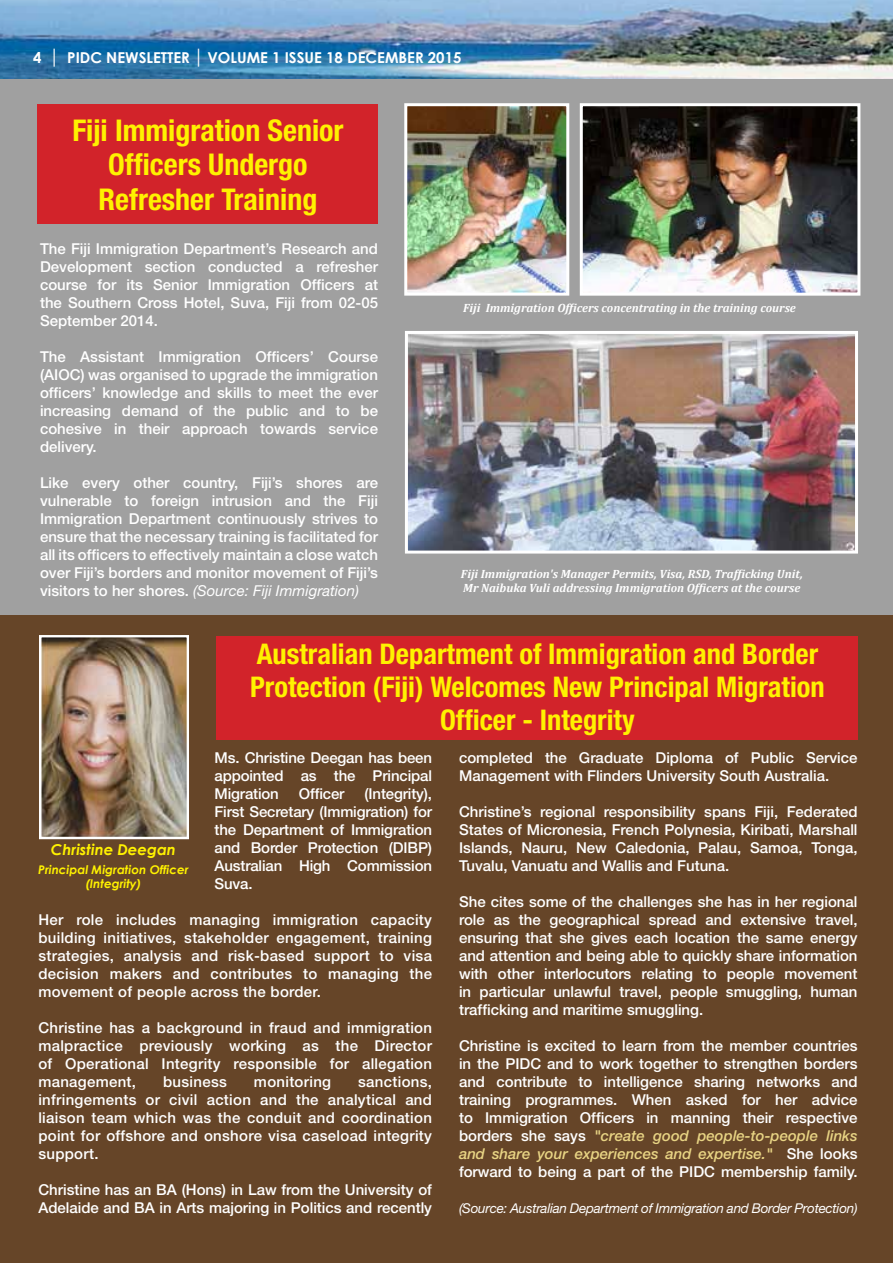
<style>
.page{position:relative;width:893px;height:1263px;background:#fff}
.page>*{position:absolute;margin:0;border:0;box-sizing:border-box;transform-origin:0 0}
.t1{font:700 condensed 30px/34.5px "Helvetica Neue";color:#fff200;text-align:center}
.t2{font:700 condensed 28.5px/33px "Helvetica Neue";color:#fff200;text-align:center}
.t3{font:500 15px/18px "Helvetica Neue";color:#fff;text-align:justify}
.t4{font:700 15px "Century Gothic";color:#fff}
.t5{font:500 15px "Helvetica Neue";letter-spacing:.02em;color:#fff}
.t6{font:italic 700 15px "Century Gothic";color:#fff200}
.t7{font:italic 13.5px "Helvetica Neue";letter-spacing:-.02em;color:#fff}
.t8{font:italic 700 12px/14.4px "Cambria";color:#fff}
.t9{font:italic 700 12px/14.4px "Century Gothic";color:#fff200;text-align:center}
.s1{font-size:19.5px}
.s2{font-weight:400;font-style:italic}
.s3{font-style:italic;color:#e8d484}
</style>
<div class="page">
<img style="left:0;top:0;width:893px;height:80px">
<div style="left:0;top:80px;width:893px;height:536px;background:#a0a0a0"></div>
<hr style="left:892px;top:81px;width:1px;height:1182px;background:#f4d6c9">
<div style="left:0;top:616px;width:893px;height:647px;background:#664528"></div>
<div style="left:38px;top:104px;width:340px;height:119px;background:#d2232a"></div>
<div style="left:216px;top:636px;width:641px;height:103px;background:#d2232a"></div>
<img style="left:409px;top:335px;width:445px;height:215px">
<div style="left:405px;top:331px;width:453px;height:223px;border:3px solid #fff"></div>
<img style="left:408px;top:107px;width:157px;height:185px">
<div style="left:404px;top:103px;width:165px;height:193px;border:3px solid #fff"></div>
<img style="left:584px;top:107px;width:272px;height:185px">
<div style="left:580px;top:103px;width:280px;height:193px;border:3px solid #fff"></div>
<img style="left:42px;top:638px;width:144px;height:198px">
<div style="left:39px;top:635px;width:150px;height:204px;border:2px solid #fff"></div>
<hr style="left:892px;top:80px;width:1px;height:56px;background:#d2232a">
<p class="t4" style="left:33px;top:46px;width:430px">4 <span class="s1">|</span> PIDC NEWSLETTER <span class="s1">|</span> VOLUME 1 ISSUE 18 DECEMBER 2015</p>
<h1 class="t1" style="left:72px;top:112px;width:273px">Fiji Immigration Senior<br>Officers Undergo<br>Refresher Training</h1>
<p class="t3" style="left:40px;top:239px;width:339px">The Fiji Immigration Department’s Research and Development section conducted a refresher course for its Senior Immigration Officers at the Southern Cross Hotel, Suva, Fiji from 02-05<br>September 2014.</p>
<p class="t3" style="left:40px;top:347px;width:339px">The Assistant Immigration Officers’ Course (AIOC) was organised to upgrade the immigration officers’ knowledge and skills to meet the ever increasing demand of the public and to be cohesive in their approach towards service delivery.</p>
<p class="t3" style="left:40px;top:473px;width:339px">Like every other country, Fiji’s shores are vulnerable to foreign intrusion and the Fiji Immigration Department continuously strives to ensure that the necessary training is facilitated for all its officers to effectively maintain a close watch over Fiji’s borders and monitor movement of Fiji’s visitors to her shores. <span class="s2">(Source: Fiji Immigration)</span></p>
<p class="t8" style="left:463px;top:300px;width:334px">Fiji Immigration Officers concentrating in the training course</p>
<p class="t8" style="left:461px;top:566px;width:343px">Fiji Immigration's Manager Permits, Visa, RSD, Trafficking Unit,<br>Mr Naibuka Vuli addressing Immigration Officers at the course</p>
<h2 class="t2" style="left:250px;top:637px;width:576px">Australian Department of Immigration and Border<br>Protection (Fiji) Welcomes New Principal Migration<br>Officer - Integrity</h2>
<p class="t3" style="left:215px;top:748px;width:219px">Ms. Christine Deegan has been appointed as the Principal Migration</p>
<p class="t3" style="left:215px;top:784px;width:219px;text-indent:150px">(Integrity), First Secretary (Immigration) for the Department of Immigration and Border Protection (DIBP)<br>Australian High Commission Suva.</p>
<p class="t3" style="left:38px;top:910px;width:395px">Her role includes managing immigration capacity building initiatives, stakeholder engagement, training strategies, analysis and risk-based support to visa decision makers and contributes to managing the movement of people across the border.</p>
<p class="t3" style="left:38px;top:1018px;width:395px">Christine has a background in fraud and immigration malpractice previously working as the Director of Operational Integrity responsible for allegation management,</p>
<p class="t3" style="left:299px;top:784px;width:47px">Officer</p>
<p class="t6" style="left:51px;top:838px;width:127px">Christine Deegan</p>
<p class="t9" style="left:38px;top:862px;width:152px">Principal Migration Officer (Integrity)</p>
<p class="t3" style="left:38px;top:1072px;width:395px;text-indent:320px">sanctions, infringements or civil action and the analytical and liaison team which was the conduit and coordination point for offshore and onshore visa caseload integrity support.</p>
<p class="t3" style="left:38px;top:1180px;width:395px">Christine has an BA (Hons) in Law from the University of<br>Adelaide and BA in Arts majoring in Politics and recently</p>
<p class="t5" style="left:163px;top:1073px;width:65px">business</p>
<p class="t5" style="left:254px;top:1073px;width:79px">monitoring</p>
<p class="t3" style="left:459px;top:748px;width:400px">completed the Graduate Diploma of Public Service<br>Management with Flinders University South Australia.</p>
<p class="t3" style="left:459px;top:802px;width:400px">Christine’s regional responsibility spans Fiji, Federated States of Micronesia, French Polynesia, Kiribati, Marshall Islands, Nauru, New Caledonia, Palau, Samoa, Tonga, Tuvalu, Vanuatu and Wallis and Futuna.</p>
<p class="t3" style="left:459px;top:892px;width:400px">She cites some of the challenges she has in her regional role as the geographical spread and extensive travel, ensuring that she gives each location the same energy and attention and being able to quickly share information with other interlocutors relating to people movement in particular unlawful travel, people smuggling, human trafficking and maritime smuggling.</p>
<p class="t3" style="left:459px;top:1036px;width:400px">Christine is excited to learn from the member countries in the PIDC and to work together to strengthen borders and contribute to intelligence sharing networks and training programmes. When asked for her advice to Immigration Officers in manning their respective borders she says <span class="s3">"create good people-to-people links and share your experiences and expertise."</span> She looks forward to being a part of the PIDC membership family.</p>
<p class="t7" style="left:459px;top:1200px;width:400px">(Source: Australian Department of Immigration and Border Protection)</p>
</div>
